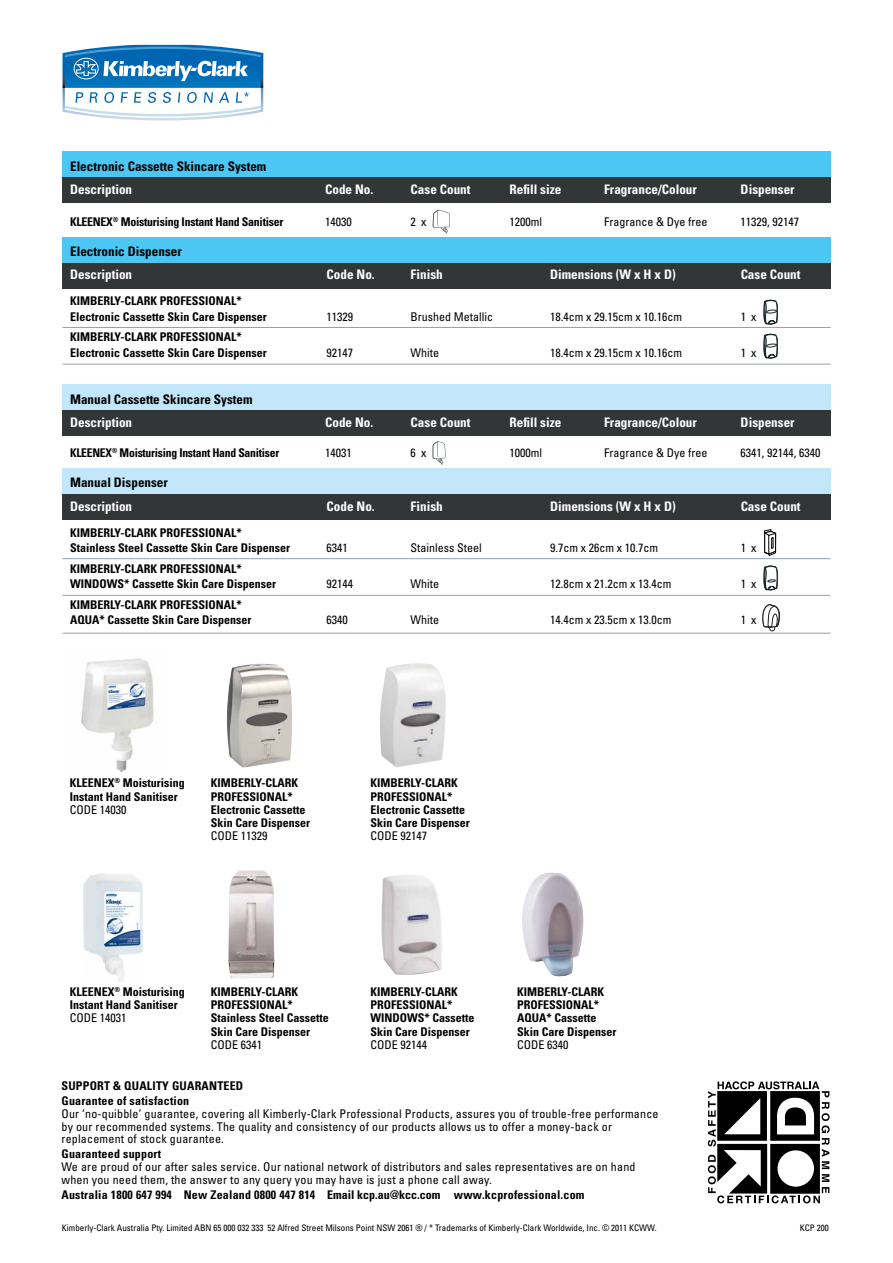
<style>
.page{position:relative;width:893px;height:1263px;background:#fff}
.page>*{position:absolute;margin:0;border:0;box-sizing:border-box;transform-origin:0 0}
.t1{font:700 condensed 13.2px "Univers";color:#fff}
.t2{font:700 condensed 13.2px "Univers";color:#000}
.t3{font:700 condensed 12px/13.2px "Univers";color:#000}
.t4{font:condensed 12px/12.8px "Univers";letter-spacing:.02em;color:#000}
.t5{font:condensed 12px "Univers";color:#000}
.t6{font:700 condensed 12px/15px "Univers";letter-spacing:.02em;color:#000}
.t7{font:700 condensed 12px "Univers";letter-spacing:-.02em;color:#000}
.t8{font:condensed 9px "Univers";color:#000}
</style>
<div class="page">
<hr style="left:63px;top:237px;width:768px;height:1px;background:#97a1aa">
<div style="left:62px;top:177px;width:768px;height:26px;background:#333637"></div>
<div style="left:62px;top:410px;width:768px;height:25px;background:#333637"></div>
<div style="left:62px;top:152px;width:768px;height:25px;background:#4cc6f3"></div>
<div style="left:62px;top:384px;width:768px;height:26px;background:#c2e7fa"></div>
<svg style="left:63px;top:45px;width:200px;height:76px"></svg>
<div style="left:62px;top:263px;width:768px;height:25px;background:#333637"></div>
<div style="left:62px;top:494px;width:768px;height:26px;background:#333637"></div>
<div style="left:62px;top:237px;width:768px;height:26px;background:#4cc6f3"></div>
<div style="left:62px;top:468px;width:768px;height:26px;background:#c2e7fa"></div>
<hr style="left:62px;top:327px;width:768px;height:1px;background:#97a1aa">
<hr style="left:62px;top:558px;width:768px;height:1px;background:#97a1aa">
<hr style="left:62px;top:364px;width:768px;height:1px;background:#97a1aa">
<hr style="left:62px;top:595px;width:768px;height:1px;background:#97a1aa">
<hr style="left:62px;top:633px;width:768px;height:1px;background:#97a1aa">
<svg style="left:763px;top:565px;width:15px;height:26px"></svg>
<svg style="left:763px;top:299px;width:15px;height:26px"></svg>
<svg style="left:763px;top:333px;width:15px;height:26px"></svg>
<svg style="left:433px;top:210px;width:17px;height:23px"></svg>
<svg style="left:433px;top:442px;width:12px;height:22px"></svg>
<svg style="left:762px;top:604px;width:18px;height:27px"></svg>
<svg style="left:764px;top:529px;width:13px;height:27px"></svg>
<svg style="left:708px;top:1081px;width:122px;height:122px"></svg>
<img style="left:380px;top:663px;width:66px;height:104px">
<img style="left:227px;top:664px;width:65px;height:103px">
<img style="left:381px;top:875px;width:61px;height:100px">
<img style="left:522px;top:872px;width:62px;height:104px">
<img style="left:228px;top:870px;width:46px;height:108px">
<img style="left:81px;top:658px;width:73px;height:115px">
<img style="left:83px;top:873px;width:60px;height:109px">
<p class="t2" style="left:70px;top:158px;width:198px">Electronic Cassette Skincare System</p>
<p class="t1" style="left:70px;top:181px;width:64px">Description</p>
<p class="t1" style="left:325px;top:181px;width:50px">Code No.</p>
<p class="t1" style="left:411px;top:181px;width:61px">Case Count</p>
<p class="t1" style="left:510px;top:181px;width:53px">Refill size</p>
<p class="t1" style="left:604px;top:181px;width:94px">Fragrance/Colour</p>
<p class="t1" style="left:741px;top:181px;width:56px">Dispenser</p>
<p class="t7" style="left:70px;top:214px;width:215px">KLEENEX<sup>®</sup> Moisturising Instant Hand Sanitiser</p>
<p class="t4" style="left:325px;top:215px;width:28px">14030</p>
<p class="t4" style="left:411px;top:215px;width:17px">2 x</p>
<p class="t4" style="left:510px;top:215px;width:34px">1200ml</p>
<p class="t5" style="left:604px;top:214px;width:105px">Fragrance &amp; Dye free</p>
<p class="t5" style="left:741px;top:214px;width:60px">11329, 92147</p>
<p class="t2" style="left:70px;top:243px;width:113px">Electronic Dispenser</p>
<p class="t1" style="left:70px;top:266px;width:64px">Description</p>
<p class="t1" style="left:327px;top:266px;width:50px">Code No.</p>
<p class="t1" style="left:411px;top:266px;width:34px">Finish</p>
<p class="t1" style="left:550px;top:266px;width:127px">Dimensions (W x H x D)</p>
<p class="t1" style="left:741px;top:266px;width:61px">Case Count</p>
<p class="t3" style="left:70px;top:293px;width:198px;line-height:15.8px">KIMBERLY-CLARK PROFESSIONAL*<br>Electronic Cassette Skin Care Dispenser</p>
<p class="t3" style="left:70px;top:329px;width:198px;line-height:15.8px">KIMBERLY-CLARK PROFESSIONAL*<br>Electronic Cassette Skin Care Dispenser</p>
<p class="t2" style="left:70px;top:391px;width:184px">Manual Cassette Skincare System</p>
<p class="t4" style="left:327px;top:310px;width:28px">11329</p>
<p class="t5" style="left:411px;top:309px;width:84px">Brushed Metallic</p>
<p class="t5" style="left:550px;top:309px;width:133px">18.4cm x 29.15cm x 10.16cm</p>
<p class="t4" style="left:741px;top:310px;width:17px">1 x</p>
<p class="t4" style="left:327px;top:346px;width:28px">92147</p>
<p class="t4" style="left:411px;top:346px;width:30px">White</p>
<p class="t5" style="left:550px;top:345px;width:133px">18.4cm x 29.15cm x 10.16cm</p>
<p class="t4" style="left:741px;top:346px;width:17px">1 x</p>
<p class="t1" style="left:70px;top:414px;width:64px">Description</p>
<p class="t1" style="left:325px;top:414px;width:50px">Code No.</p>
<p class="t1" style="left:411px;top:414px;width:61px">Case Count</p>
<p class="t1" style="left:510px;top:414px;width:53px">Refill size</p>
<p class="t1" style="left:604px;top:414px;width:94px">Fragrance/Colour</p>
<p class="t1" style="left:741px;top:414px;width:56px">Dispenser</p>
<p class="t7" style="left:70px;top:445px;width:211px">KLEENEX<sup>®</sup> Moisturising Instant Hand Sanitiser</p>
<p class="t4" style="left:325px;top:446px;width:28px">14031</p>
<p class="t4" style="left:411px;top:446px;width:17px">6 x</p>
<p class="t4" style="left:510px;top:446px;width:34px">1000ml</p>
<p class="t5" style="left:604px;top:445px;width:105px">Fragrance &amp; Dye free</p>
<p class="t5" style="left:741px;top:445px;width:81px">6341, 92144, 6340</p>
<p class="t2" style="left:70px;top:474px;width:99px">Manual Dispenser</p>
<p class="t1" style="left:70px;top:498px;width:64px">Description</p>
<p class="t1" style="left:327px;top:498px;width:50px">Code No.</p>
<p class="t1" style="left:411px;top:498px;width:34px">Finish</p>
<p class="t1" style="left:550px;top:498px;width:127px">Dimensions (W x H x D)</p>
<p class="t1" style="left:741px;top:498px;width:61px">Case Count</p>
<p class="t3" style="left:70px;top:524px;width:221px;line-height:15.8px">KIMBERLY-CLARK PROFESSIONAL*<br>Stainless Steel Cassette Skin Care Dispenser</p>
<p class="t3" style="left:70px;top:560px;width:207px;line-height:15.8px">KIMBERLY-CLARK PROFESSIONAL*<br>WINDOWS* Cassette Skin Care Dispenser</p>
<p class="t3" style="left:70px;top:596px;width:183px;line-height:15.8px">KIMBERLY-CLARK PROFESSIONAL*<br>AQUA* Cassette Skin Care Dispenser</p>
<p class="t4" style="left:327px;top:541px;width:23px">6341</p>
<p class="t5" style="left:411px;top:540px;width:73px">Stainless Steel</p>
<p class="t5" style="left:550px;top:540px;width:109px">9.7cm x 26cm x 10.7cm</p>
<p class="t4" style="left:741px;top:541px;width:17px">1 x</p>
<p class="t4" style="left:327px;top:577px;width:28px">92144</p>
<p class="t4" style="left:411px;top:577px;width:30px">White</p>
<p class="t5" style="left:550px;top:576px;width:123px">12.8cm x 21.2cm x 13.4cm</p>
<p class="t4" style="left:741px;top:577px;width:17px">1 x</p>
<p class="t4" style="left:327px;top:613px;width:23px">6340</p>
<p class="t4" style="left:411px;top:613px;width:30px">White</p>
<p class="t5" style="left:550px;top:612px;width:123px">14.4cm x 23.5cm x 13.0cm</p>
<p class="t4" style="left:741px;top:613px;width:17px">1 x</p>
<p class="t3" style="left:70px;top:776px;width:117px">KLEENEX<sup>®</sup> Moisturising<br>Instant Hand Sanitiser</p>
<p class="t5" style="left:70px;top:802px;width:58px">CODE 14030</p>
<p class="t3" style="left:211px;top:776px;width:101px">KIMBERLY-CLARK<br>PROFESSIONAL*<br>Electronic Cassette<br>Skin Care Dispenser</p>
<p class="t5" style="left:211px;top:828px;width:58px">CODE 11329</p>
<p class="t3" style="left:371px;top:776px;width:101px">KIMBERLY-CLARK<br>PROFESSIONAL*<br>Electronic Cassette<br>Skin Care Dispenser</p>
<p class="t5" style="left:371px;top:828px;width:58px">CODE 92147</p>
<p class="t3" style="left:70px;top:985px;width:117px">KLEENEX<sup>®</sup> Moisturising<br>Instant Hand Sanitiser</p>
<p class="t5" style="left:70px;top:1010px;width:58px">CODE 14031</p>
<p class="t3" style="left:211px;top:985px;width:120px">KIMBERLY-CLARK<br>PROFESSIONAL*<br>Stainless Steel Cassette<br>Skin Care Dispenser</p>
<p class="t5" style="left:211px;top:1037px;width:53px">CODE 6341</p>
<p class="t3" style="left:371px;top:985px;width:106px">KIMBERLY-CLARK<br>PROFESSIONAL*<br>WINDOWS* Cassette<br>Skin Care Dispenser</p>
<p class="t5" style="left:371px;top:1037px;width:58px">CODE 92144</p>
<p class="t3" style="left:517px;top:985px;width:101px">KIMBERLY-CLARK<br>PROFESSIONAL*<br>AQUA* Cassette<br>Skin Care Dispenser</p>
<p class="t5" style="left:517px;top:1037px;width:53px">CODE 6340</p>
<p class="t6" style="left:61px;top:1078px;width:183px">SUPPORT &amp; QUALITY GUARANTEED<br>Guarantee of satisfaction</p>
<p class="t4" style="left:61px;top:1107px;width:599px">Our ‘no-quibble’ guarantee, covering all Kimberly-Clark Professional Products, assures you of trouble-free performance by our recommended systems. The quality and consistency of our products allows us to offer a money-back or replacement of stock guarantee.</p>
<p class="t6" style="left:61px;top:1146px;width:101px">Guaranteed support</p>
<p class="t4" style="left:61px;top:1160px;width:576px">We are proud of our after sales service. Our national network of distributors and sales representatives are on hand when you need them, the answer to any query you may have is just a phone call away.</p>
<p class="t6" style="left:61px;top:1187px;width:525px">Australia 1800 647 994 New Zealand 0800 447 814 Email kcp.au@kcc.com www.kcprofessional.com</p>
<p class="t8" style="left:62px;top:1222px;width:596px">Kimberly-Clark Australia Pty. Limited ABN 65 000 032 333 52 Alfred Street Milsons Point NSW 2061 ® / * Trademarks of Kimberly-Clark Worldwide, Inc. © 2011 KCWW.</p>
<p class="t8" style="left:800px;top:1222px;width:30px">KCP 200</p>
</div>
